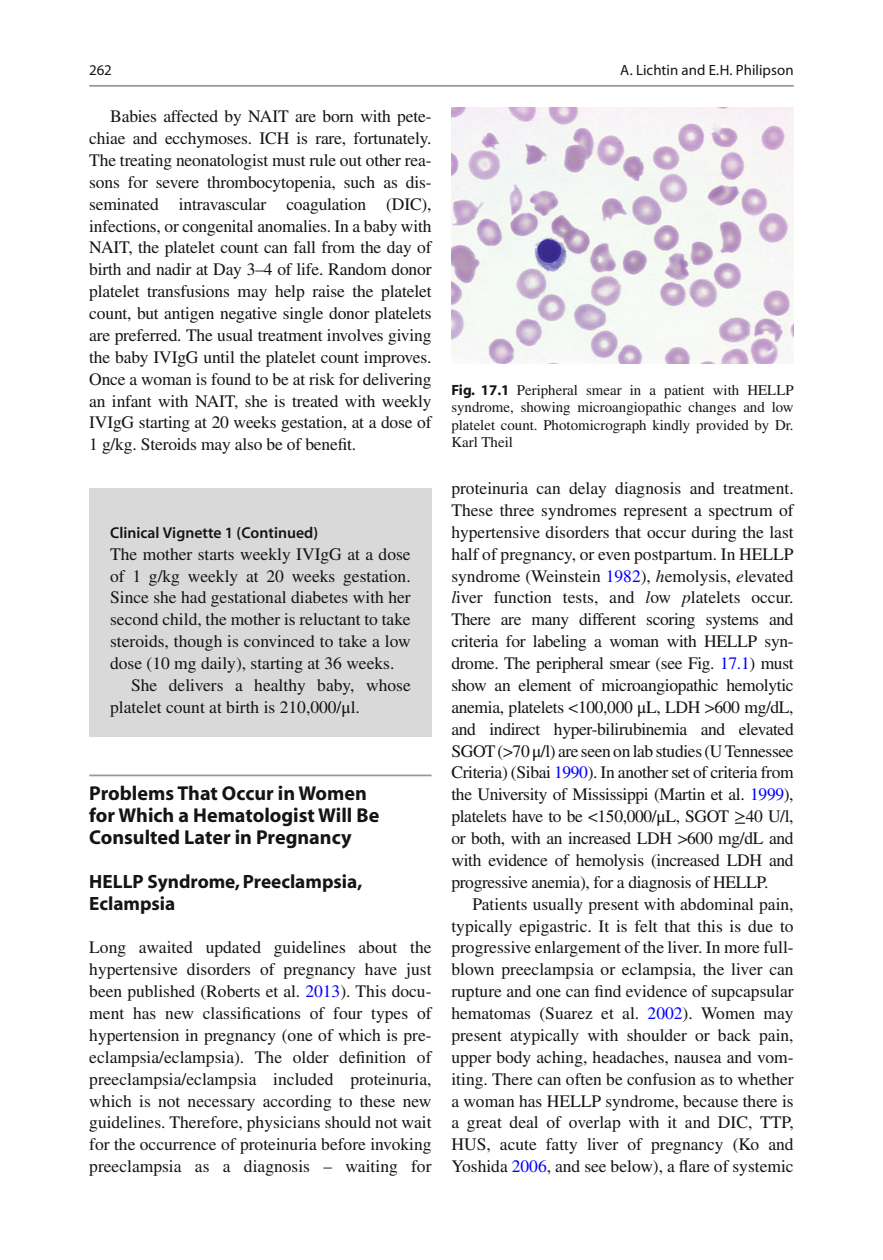
<style>
.page{position:relative;width:883px;height:1260px;background:#fff}
.page>*{position:absolute;margin:0;border:0;box-sizing:border-box;transform-origin:0 0}
.t1{font:700 20.12px/21.9px "Myriad";color:#131413}
.t2{font:700 19.25px/21.9px "Myriad";color:#131413}
.t3{font:17.5px/21.9px "Times";color:#131413;text-align:justify}
.t4{font:600 15.75px "Myriad";color:#131413}
.t5{font:14.88px/17.5px "Times";color:#131413;text-align:justify}
.t6{font:14.88px "Myriad";color:#131413}
.s1{font-family:"STIX General"}
.s2{color:#00f}
.s3{font-family:"Myriad";font-weight:700}
.s4{font-style:italic}
</style>
<div class="page">
<hr style="left:89px;top:775px;width:343px;height:1px;background:#989898">
<img style="left:451px;top:107px;width:343px;height:256px">
<div style="left:89px;top:488px;width:343px;height:248px;background:#d9d9d9"></div>
<hr style="left:89px;top:85px;width:705px;height:2px;background:#989898">
<p class="t6" style="left:89px;top:64px;width:24px">262</p>
<p class="t3" style="left:89px;top:107px;width:344px;text-indent:21px">Babies affected by NAIT are born with pete&shy;chiae and ecchymoses. ICH is rare, fortunately.<br>The treating neonatologist must rule out other rea&shy;sons for severe thrombocytopenia, such as dis&shy;seminated intravascular coagulation (DIC), infections, or congenital anomalies. In a baby with NAIT, the platelet count can fall from the day of birth and nadir at Day 3–4 of life. Random donor platelet transfusions may help raise the platelet count, but antigen negative single donor platelets are preferred. The usual treatment involves giving the baby IVIgG until the platelet count improves.<br>Once a woman is found to be at risk for delivering an infant with NAIT, she is treated with weekly IVIgG starting at 20 weeks gestation, at a dose of 1 g/kg. Steroids may also be of benefit.</p>
<p class="t4" style="left:110px;top:527px;width:209px">Clinical Vignette 1 (Continued)</p>
<p class="t3" style="left:110px;top:545px;width:302px">The mother starts weekly IVIgG at a dose</p>
<p class="t3" style="left:110px;top:566px;width:302px">of 1 g/kg weekly at 20 weeks gestation.</p>
<p class="t3" style="left:110px;top:588px;width:302px">Since she had gestational diabetes with her</p>
<p class="t3" style="left:110px;top:610px;width:302px">second child, the mother is reluctant to take</p>
<p class="t3" style="left:110px;top:632px;width:302px">steroids, though is convinced to take a low</p>
<p class="t3" style="left:110px;top:654px;width:286px">dose (10 mg daily), starting at 36 weeks.</p>
<p class="t3" style="left:131px;top:676px;width:281px">She delivers a healthy baby, whose</p>
<p class="t3" style="left:110px;top:698px;width:251px">platelet count at birth is 210,000/<span class="s1">μ</span>l.</p>
<p class="t1" style="left:89px;top:784px;width:292px">Problems That Occur in Women for Which a Hematologist Will Be<br>Consulted Later in Pregnancy</p>
<p class="t2" style="left:89px;top:872px;width:275px">HELLP Syndrome, Preeclampsia,<br>Eclampsia</p>
<p class="t3" style="left:89px;top:938px;width:344px">Long awaited updated guidelines about the hypertensive disorders of pregnancy have just been published (Roberts et al. <span class="s2">2013</span> ). This docu&shy;ment has new classifications of four types of hypertension in pregnancy (one of which is pre&shy;eclampsia/eclampsia). The older definition of preeclampsia/eclampsia included proteinuria, which is not necessary according to these new guidelines. Therefore, physicians should not wait for the occurrence of proteinuria before invoking preeclampsia as a diagnosis – waiting for</p>
<p class="t6" style="left:620px;top:64px;width:175px">A. Lichtin and E.H. Philipson</p>
<p class="t5" style="left:451px;top:382px;width:344px"><span class="s3">Fig. 17.1</span> Peripheral smear in a patient with HELLP syndrome, showing microangiopathic changes and low platelet count. Photomicrograph kindly provided by Dr.<br>Karl Theil</p>
<p class="t3" style="left:451px;top:479px;width:344px">proteinuria can delay diagnosis and treatment.<br>These three syndromes represent a spectrum of hypertensive disorders that occur during the last half of pregnancy, or even postpartum. In HELLP syndrome (Weinstein <span class="s2">1982</span> ), <span class="s4">h</span> emolysis, <span class="s4">e</span> levated <span class="s4">l</span> iver function tests, and <span class="s4">l</span> ow <span class="s4">p</span> latelets occur.<br>There are many different scoring systems and criteria for labeling a woman with HELLP syn&shy;drome. The peripheral smear (see Fig. <span class="s2">17.1</span> ) must show an element of microangiopathic hemolytic anemia, platelets &lt;100,000 <span class="s1">μ</span>L, LDH &gt;600 mg/dL, and indirect hyper-bilirubinemia and elevated SGOT (&gt;70 <span class="s1">μ</span>/l) are seen on lab studies (U Tennessee Criteria) (Sibai <span class="s2">1990</span> ). In another set of criteria from the University of Mississippi (Martin et al. <span class="s2">1999</span> ), platelets have to be &lt;150,000/<span class="s1">μ</span>L, SGOT <span class="s1">≥</span>40 U/l, or both, with an increased LDH &gt;600 mg/dL and with evidence of hemolysis (increased LDH and progressive anemia), for a diagnosis of HELLP.</p>
<p class="t3" style="left:451px;top:895px;width:344px;text-indent:21px">Patients usually present with abdominal pain, typically epigastric. It is felt that this is due to progressive enlargement of the liver. In more full&shy;blown preeclampsia or eclampsia, the liver can rupture and one can find evidence of supcapsular hematomas (Suarez et al. <span class="s2">2002</span> ). Women may present atypically with shoulder or back pain, upper body aching, headaches, nausea and vom&shy;iting. There can often be confusion as to whether a woman has HELLP syndrome, because there is a great deal of overlap with it and DIC, TTP, HUS, acute fatty liver of pregnancy (Ko and Yoshida <span class="s2">2006</span> , and see below), a flare of systemic</p>
</div>
